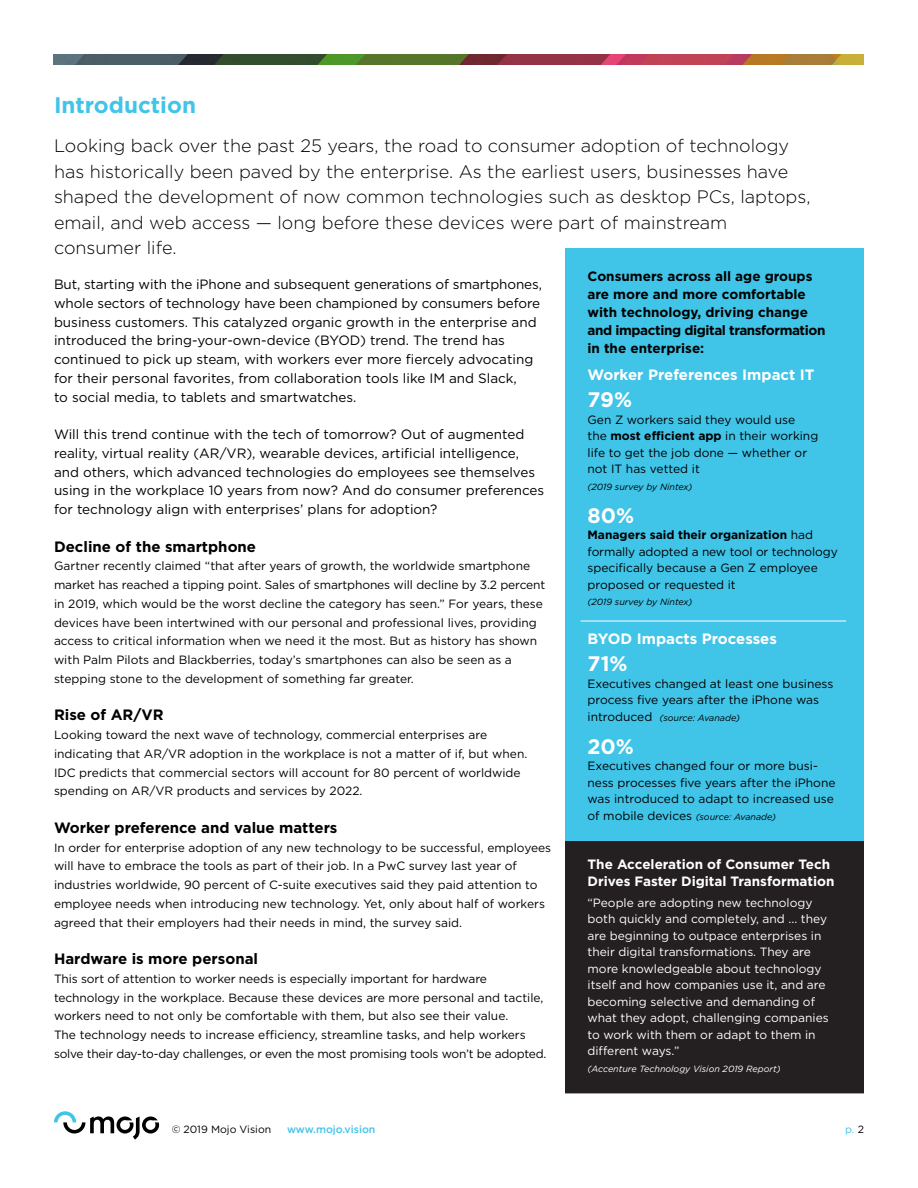
<style>
.page{position:relative;width:918px;height:1188px;background:#fff}
.page>*{position:absolute;margin:0;border:0;box-sizing:border-box;transform-origin:0 0}
.t1{font:700 22.5px "Gotham";color:#40c4e8}
.t2{font:700 21px "Gotham";color:#fff}
.t3{font:300 18px/25.5px "Gotham";color:#000}
.t4{font:700 15px "Gotham";color:#000}
.t5{font:700 15px "Gotham";color:#fff}
.t6{font:13.5px/18.8px "Gotham";color:#000}
.t7{font:700 13.5px/18px "Gotham";color:#000}
.t8{font:700 13.5px/16.5px "Gotham";color:#fff}
.t9{font:12px/18.8px "Gotham";color:#000}
.t10{font:12px/16.5px "Gotham";color:#fff}
.t11{font:10.5px "Gotham";color:#000}
.t12{font:500 10.5px "Gotham";color:#40c4e8}
.t13{font:10.5px "Gotham";color:#40c4e8}
.t14{font:italic 9px "Gotham";color:#000}
.t15{font:italic 9px "Gotham";color:#fff}
.s1{font-weight:700}
.s2{font-style:normal;font-size:12px}
.s3{color:#000}
</style>
<div class="page">
<img style="left:54px;top:54px;width:810px;height:11px">
<svg style="left:54px;top:1111px;width:105px;height:29px"></svg>
<div style="left:566px;top:248px;width:298px;height:846px;background:#40c4e8"></div>
<div style="left:566px;top:841px;width:298px;height:252px;background:#241f21"></div>
<hr style="left:581px;top:621px;width:265px;height:1px;background:#fff">
<h1 class="t1" style="left:54px;top:92px;width:144px">Introduction</h1>
<p class="t3" style="left:54px;top:133px;width:758px">Looking back over the past 25 years, the road to consumer adoption of technology has historically been paved by the enterprise. As the earliest users, businesses have shaped the development of now common technologies such as desktop PCs, laptops, email, and web access — long before these devices were part of mainstream consumer life.</p>
<p class="t6" style="left:54px;top:275px;width:490px">But, starting with the iPhone and subsequent generations of smartphones, whole sectors of technology have been championed by consumers before business customers. This catalyzed organic growth in the enterprise and introduced the bring-your-own-device (BYOD) trend. The trend has continued to pick up steam, with workers ever more fiercely advocating for their personal favorites, from collaboration tools like IM and Slack,<br>to social media, to tablets and smartwatches.</p>
<p class="t6" style="left:54px;top:425px;width:492px">Will this trend continue with the tech of tomorrow? Out of augmented reality, virtual reality (AR/VR), wearable devices, artificial intelligence, and others, which advanced technologies do employees see themselves using in the workplace 10 years from now? And do consumer preferences for technology align with enterprises’ plans for adoption?</p>
<p class="t4" style="left:54px;top:538px;width:204px">Decline of the smartphone</p>
<p class="t9" style="left:54px;top:556px;width:493px">Gartner recently claimed “that after years of growth, the worldwide smartphone market has reached a tipping point. Sales of smartphones will decline by 3.2 percent in 2019, which would be the worst decline the category has seen.” For years, these devices have been intertwined with our personal and professional lives, providing access to critical information when we need it the most. But as history has shown with Palm Pilots and Blackberries, today’s smartphones can also be seen as a stepping stone to the development of something far greater.</p>
<p class="t4" style="left:54px;top:706px;width:111px">Rise of AR/VR</p>
<p class="t9" style="left:54px;top:725px;width:475px">Looking toward the next wave of technology, commercial enterprises are indicating that AR/VR adoption in the workplace is not a matter of if, but when.<br>IDC predicts that commercial sectors will account for 80 percent of worldwide spending on AR/VR products and services by 2022.</p>
<p class="t4" style="left:54px;top:819px;width:285px">Worker preference and value matters</p>
<p class="t9" style="left:54px;top:838px;width:499px">In order for enterprise adoption of any new technology to be successful, employees will have to embrace the tools as part of their job. In a PwC survey last year of industries worldwide, 90 percent of C-suite executives said they paid attention to employee needs when introducing new technology. Yet, only about half of workers agreed that their employers had their needs in mind, the survey said.</p>
<p class="t4" style="left:54px;top:950px;width:206px">Hardware is more personal</p>
<p class="t9" style="left:54px;top:969px;width:494px">This sort of attention to worker needs is especially important for hardware technology in the workplace. Because these devices are more personal and tactile, workers need to not only be comfortable with them, but also see their value.<br>The technology needs to increase efficiency, streamline tasks, and help workers solve their day-to-day challenges, or even the most promising tools won’t be adopted.</p>
<p class="t7" style="left:588px;top:267px;width:239px">Consumers across all age groups are more and more comfortable with technology, driving change and impacting digital transformation in the enterprise:</p>
<p class="t5" style="left:588px;top:366px;width:229px">Worker Preferences Impact IT</p>
<h2 class="t2" style="left:588px;top:388px;width:46px">79%</h2>
<p class="t9" style="left:588px;top:411px;width:232px;line-height:16.5px">Gen Z workers said they would use<br>the <span class="s1">most efficient app</span> in their working life to get the job done — whether or not IT has vetted it</p>
<p class="t14" style="left:588px;top:481px;width:107px">(2019 survey by Nintex)</p>
<h2 class="t2" style="left:588px;top:503px;width:48px">80%</h2>
<p class="t9" style="left:588px;top:526px;width:252px;line-height:16.5px"><span class="s1">Managers said their organization</span> had formally adopted a new tool or technology specifically because a Gen Z employee proposed or requested it</p>
<p class="t14" style="left:588px;top:597px;width:107px">(2019 survey by Nintex)</p>
<p class="t5" style="left:588px;top:630px;width:191px">BYOD Impacts Processes</p>
<h2 class="t2" style="left:588px;top:652px;width:42px">71%</h2>
<p class="t9" style="left:588px;top:675px;width:247px;line-height:16.5px">Executives changed at least one business process five years after the iPhone was</p>
<p class="t14" style="left:588px;top:712px;width:154px"><span class="s2">introduced</span> (source: Avanade)</p>
<h2 class="t2" style="left:588px;top:734px;width:48px">20%</h2>
<p class="t9" style="left:588px;top:757px;width:250px;line-height:16.5px">Executives changed four or more busi&shy;ness processes five years after the iPhone was introduced to adapt to increased use</p>
<p class="t14" style="left:588px;top:811px;width:190px"><span class="s2">of mobile devices</span> (source: Avanade)</p>
<p class="t8" style="left:588px;top:856px;width:248px">The Acceleration of Consumer Tech<br>Drives Faster Digital Transformation</p>
<p class="t10" style="left:588px;top:894px;width:243px">“People are adopting new technology both quickly and completely, and ... they are beginning to outpace enterprises in their digital transformations. They are more knowledgeable about technology itself and how companies use it, and are becoming selective and demanding of what they adopt, challenging companies to work with them or adapt to them in different ways.”</p>
<p class="t15" style="left:588px;top:1063px;width:195px">(Accenture Technology Vision 2019 Report)</p>
<p class="t11" style="left:172px;top:1124px;width:101px">© 2019 Mojo Vision</p>
<p class="t12" style="left:287px;top:1124px;width:90px">www.mojo.vision</p>
<p class="t13" style="left:845px;top:1124px;width:20px">p. <span class="s3">2</span></p>
</div>
